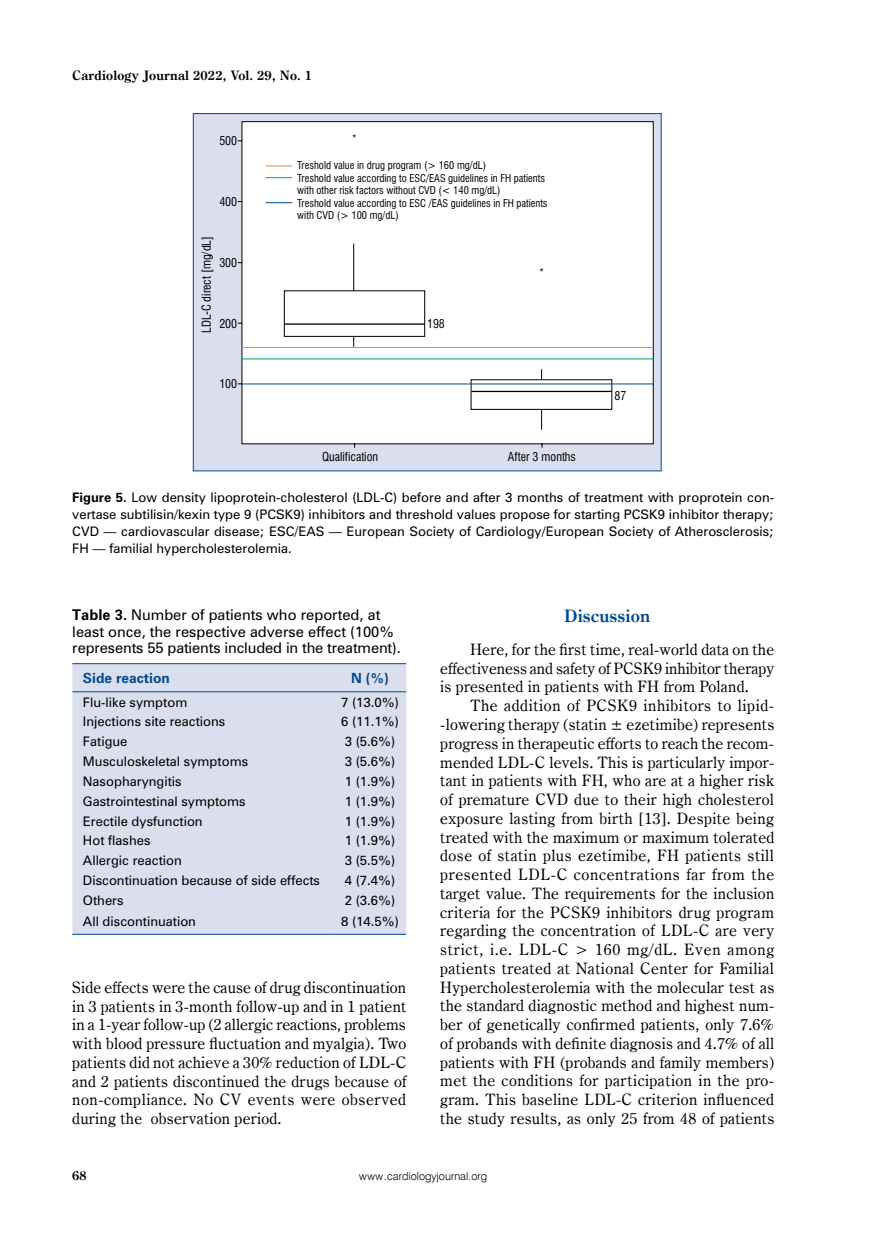
<style>
.page{position:relative;width:872px;height:1234px;background:#fff}
.page>*{position:absolute;margin:0;border:0;box-sizing:border-box;transform-origin:0 0}
.t1{font:700 17.25px "Century Oldst EU";color:#004990}
.t2{font:15.75px/18.8px "Century Oldst EU";letter-spacing:.015em;color:#000;text-align:justify}
.t3{font:13.5px/16.5px "Zurich PL";color:#000}
.t4{font:700 13.05px "Century Oldst EU";letter-spacing:.015em;color:#000}
.t5{font:700 12.75px "Zurich PL";color:#004990}
.t6{font:700 12.75px "Century Oldst EU";color:#000}
.t7{font:12px/17.2px "Zurich PL";color:#000;text-align:justify}
.t8{font:12px "Swis 721 Cn EU";color:#000}
.t9{font:10.95px "Swis 721 Lt EU";color:#000}
.t10{font:10.5px/12.6px "Swis 721 Cn EU";color:#000}
.t11{font:9px "Swis 721 Cn EU";color:#000}
.s1{font-weight:700}
</style>
<div class="page">
<div style="left:193px;top:114px;width:468px;height:357px;background:#dbdeed"></div>
<div style="left:237px;top:121px;width:417px;height:327px;background:#fff"></div>
<hr style="left:353px;top:243px;width:1px;height:104px;background:#000">
<hr style="left:242px;top:358px;width:411px;height:1px;background:#00a651">
<hr style="left:242px;top:347px;width:411px;height:1px;background:#f58220">
<hr style="left:541px;top:369px;width:1px;height:61px;background:#000">
<div style="left:471px;top:379px;width:141px;height:30px;background:linear-gradient(to right,#fff,#fff)"></div>
<hr style="left:471px;top:391px;width:141px;height:1px;background:#000">
<svg style="left:266px;top:165px;width:26px;height:1px"></svg>
<svg style="left:266px;top:177px;width:26px;height:1px"></svg>
<svg style="left:266px;top:202px;width:26px;height:1px"></svg>
<div style="left:284px;top:291px;width:141px;height:45px;background:#fff"></div>
<div style="left:284px;top:290px;width:141px;height:47px;border:1px solid #000"></div>
<hr style="left:284px;top:323px;width:141px;height:1px;background:#000">
<hr style="left:242px;top:383px;width:411px;height:1px;background:#004990">
<div style="left:72px;top:664px;width:334px;height:269px;background:#dbdeed"></div>
<hr style="left:72px;top:933px;width:262px;height:1px;background:#004990">
<hr style="left:334px;top:933px;width:72px;height:1px;background:#004990">
<hr style="left:72px;top:663px;width:262px;height:1px;background:#004990">
<hr style="left:334px;top:663px;width:72px;height:1px;background:#004990">
<hr style="left:72px;top:691px;width:262px;height:1px;background:#004990">
<hr style="left:334px;top:691px;width:72px;height:1px;background:#004990">
<p class="t4" style="left:72px;top:67px;width:241px">Cardiology Journal 2022, Vol. 29, No. 1</p>
<p class="t8" style="left:219px;top:133px;width:19px">500</p>
<p class="t11" style="left:352px;top:132px;width:6px">*</p>
<p class="t8" style="left:219px;top:194px;width:19px">400</p>
<p class="t8" style="left:198px;top:332px;width:98px;rotate:-90deg">LDL-C direct [mg/dL]</p>
<p class="t8" style="left:219px;top:255px;width:19px">300</p>
<p class="t8" style="left:219px;top:315px;width:19px">200</p>
<p class="t8" style="left:219px;top:376px;width:19px">100</p>
<p class="t10" style="left:297px;top:159px;width:252px">Treshold value in drug program (&gt; 160 mg/dL)<br>Treshold value according to ESC/EAS guidelines in FH patients with other risk factors without CVD (&lt; 140 mg/dL)<br>Treshold value according to ESC /EAS guidelines in FH patients with CVD (&gt; 100 mg/dL)</p>
<p class="t8" style="left:322px;top:449px;width:57px">Qualification</p>
<p class="t8" style="left:427px;top:316px;width:19px">198</p>
<p class="t11" style="left:539px;top:265px;width:6px">*</p>
<p class="t8" style="left:508px;top:449px;width:70px">After 3 months</p>
<p class="t8" style="left:614px;top:387px;width:13px">87</p>
<p class="t7" style="left:72px;top:488px;width:703px"><span class="s1">Figure 5.</span> Low density lipoprotein-cholesterol (LDL-C) before and after 3 months of treatment with proprotein con&shy;vertase subtilisin/kexin type 9 (PCSK9) inhibitors and threshold values propose for starting PCSK9 inhibitor therapy; CVD — cardiovascular disease; ESC/EAS — European Society of Cardiology/European Society of Atherosclerosis; FH — familial hypercholesterolemia.</p>
<p class="t3" style="left:72px;top:606px;width:330px"><span class="s1">Table 3.</span> Number of patients who reported, at least once, the respective adverse effect (100% represents 55 patients included in the treatment).</p>
<p class="t5" style="left:83px;top:669px;width:88px">Side reaction</p>
<p class="t5" style="left:351px;top:669px;width:39px">N (%)</p>
<p class="t7" style="left:83px;top:693px;width:106px">Flu-like symptom</p>
<p class="t7" style="left:341px;top:693px;width:59px">7 (13.0%)</p>
<p class="t7" style="left:83px;top:712px;width:144px">Injections site reactions</p>
<p class="t7" style="left:341px;top:712px;width:59px">6 (11.1%)</p>
<p class="t7" style="left:83px;top:732px;width:46px">Fatigue</p>
<p class="t7" style="left:345px;top:732px;width:52px">3 (5.6%)</p>
<p class="t7" style="left:83px;top:752px;width:167px">Musculoskeletal symptoms</p>
<p class="t7" style="left:345px;top:752px;width:52px">3 (5.6%)</p>
<p class="t7" style="left:83px;top:772px;width:100px">Nasopharyngitis</p>
<p class="t7" style="left:345px;top:772px;width:52px">1 (1.9%)</p>
<p class="t7" style="left:83px;top:792px;width:164px">Gastrointestinal symptoms</p>
<p class="t7" style="left:345px;top:792px;width:52px">1 (1.9%)</p>
<p class="t7" style="left:83px;top:812px;width:121px">Erectile dysfunction</p>
<p class="t7" style="left:345px;top:812px;width:52px">1 (1.9%)</p>
<p class="t7" style="left:83px;top:831px;width:69px">Hot flashes</p>
<p class="t7" style="left:345px;top:831px;width:52px">1 (1.9%)</p>
<p class="t7" style="left:83px;top:851px;width:100px">Allergic reaction</p>
<p class="t7" style="left:345px;top:851px;width:52px">3 (5.5%)</p>
<p class="t7" style="left:83px;top:871px;width:239px">Discontinuation because of side effects</p>
<p class="t7" style="left:345px;top:871px;width:52px">4 (7.4%)</p>
<p class="t7" style="left:83px;top:891px;width:42px">Others</p>
<p class="t7" style="left:345px;top:891px;width:52px">2 (3.6%)</p>
<p class="t7" style="left:83px;top:912px;width:115px">All discontinuation</p>
<p class="t7" style="left:341px;top:912px;width:59px">8 (14.5%)</p>
<p class="t2" style="left:72px;top:977px;width:335px">Side effects were the cause of drug discontinuation in 3 patients in 3-month follow-up and in 1 patient in a 1-year follow-up (2 allergic reactions, problems with blood pressure fluctuation and myalgia). Two patients did not achieve a 30% reduction of LDL-C and 2 patients discontinued the drugs because of non-compliance. No CV events were observed during the observation period.</p>
<p class="t1" style="left:564px;top:604px;width:87px">Discussion</p>
<p class="t2" style="left:440px;top:640px;width:335px;text-indent:30px">Here, for the first time, real-world data on the effectiveness and safety of PCSK9 inhibitor therapy is presented in patients with FH from Poland.</p>
<p class="t2" style="left:440px;top:696px;width:335px;text-indent:30px">The addition of PCSK9 inhibitors to lipid--lowering therapy (statin ± ezetimibe) represents progress in therapeutic efforts to reach the recom&shy;mended LDL-C levels. This is particularly impor&shy;tant in patients with FH, who are at a higher risk of premature CVD due to their high cholesterol exposure lasting from birth [13]. Despite being treated with the maximum or maximum tolerated dose of statin plus ezetimibe, FH patients still presented LDL-C concentrations far from the target value. The requirements for the inclusion criteria for the PCSK9 inhibitors drug program regarding the concentration of LDL-C are very strict, i.e. LDL-C &gt; 160 mg/dL. Even among patients treated at National Center for Familial Hypercholesterolemia with the molecular test as the standard diagnostic method and highest num&shy;ber of genetically confirmed patients, only 7.6% of probands with definite diagnosis and 4.7% of all patients with FH (probands and family members) met the conditions for participation in the pro&shy;gram. This baseline LDL-C criterion influenced the study results, as only 25 from 48 of patients</p>
<p class="t6" style="left:72px;top:1167px;width:16px">68</p>
<p class="t9" style="left:359px;top:1169px;width:129px">www.cardiologyjournal.org</p>
</div>
